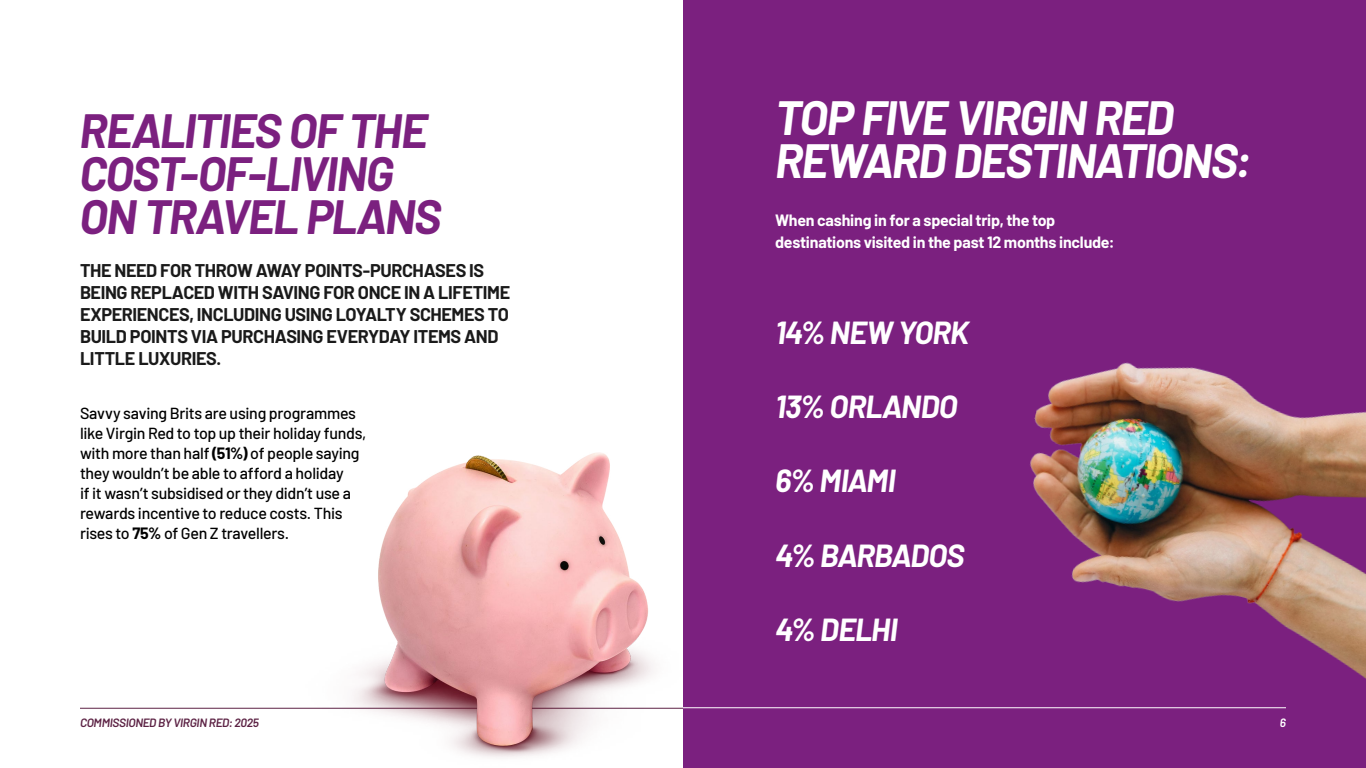
<style>
.page{position:relative;width:1366px;height:768px;background:#fff}
.page>*{position:absolute;margin:0;border:0;box-sizing:border-box;transform-origin:0 0}
.t1{font:italic 700 47px/43px "Barlow";letter-spacing:-.04em;color:#7b207f}
.t2{font:italic 700 47px/43px "Barlow";letter-spacing:-.035em;color:#fff}
.t3{font:italic 700 31.2px "Barlow";letter-spacing:-.03em;color:#fff}
.t4{font:700 18px/22px "Barlow";letter-spacing:-.02em;color:#1a1a1a}
.t5{font:500 16px/20px "Barlow";letter-spacing:-.02em;color:#000}
.t6{font:700 16px/22px "Barlow";letter-spacing:-.015em;color:#fff}
.t7{font:italic 600 12px "Barlow";letter-spacing:-.025em;color:#5c2244}
.t8{font:italic 600 12px "Barlow";color:#fff}
.s1{font-weight:700}
</style>
<div class="page">
<div style="left:683px;top:0;width:683px;height:768px;background:#7b207f"></div>
<hr style="left:80px;top:708px;width:603px;height:1px;background:#5c2244">
<hr style="left:683px;top:708px;width:603px;height:1px;background:#fff">
<img style="left:306px;top:452px;width:377px;height:306px">
<img style="left:1030px;top:362px;width:336px;height:317px">
<h1 class="t1" style="left:80px;top:106px;width:363px">REALITIES OF THE<br>COST-OF-LIVING<br>ON TRAVEL PLANS</h1>
<p class="t4" style="left:80px;top:259px;width:432px">THE NEED FOR THROW AWAY POINTS-PURCHASES IS BEING REPLACED WITH SAVING FOR ONCE IN A LIFETIME EXPERIENCES, INCLUDING USING LOYALTY SCHEMES TO BUILD POINTS VIA PURCHASING EVERYDAY ITEMS AND LITTLE LUXURIES.</p>
<p class="t5" style="left:80px;top:402px;width:288px">Savvy saving Brits are using programmes like Virgin Red to top up their holiday funds, with more than half <span class="s1">(51%)</span> of people saying they wouldn’t be able to afford a holiday<br>if it wasn’t subsidised or they didn’t use a rewards incentive to reduce costs. This rises to <span class="s1">75%</span> of Gen Z travellers.</p>
<h1 class="t2" style="left:775px;top:93px;width:478px">TOP FIVE VIRGIN RED<br>REWARD DESTINATIONS:</h1>
<p class="t6" style="left:775px;top:208px;width:341px">When cashing in for a special trip, the top destinations visited in the past 12 months include:</p>
<h2 class="t3" style="left:775px;top:309px;width:195px">14% NEW YORK</h2>
<h2 class="t3" style="left:775px;top:384px;width:184px">13% ORLANDO</h2>
<h2 class="t3" style="left:775px;top:458px;width:122px">6% MIAMI</h2>
<h2 class="t3" style="left:775px;top:532px;width:191px">4% BARBADOS</h2>
<h2 class="t3" style="left:775px;top:607px;width:124px">4% DELHI</h2>
<p class="t7" style="left:80px;top:714px;width:180px">COMMISSIONED BY VIRGIN RED: 2025</p>
<p class="t8" style="left:1280px;top:714px;width:8px">6</p>
</div>
